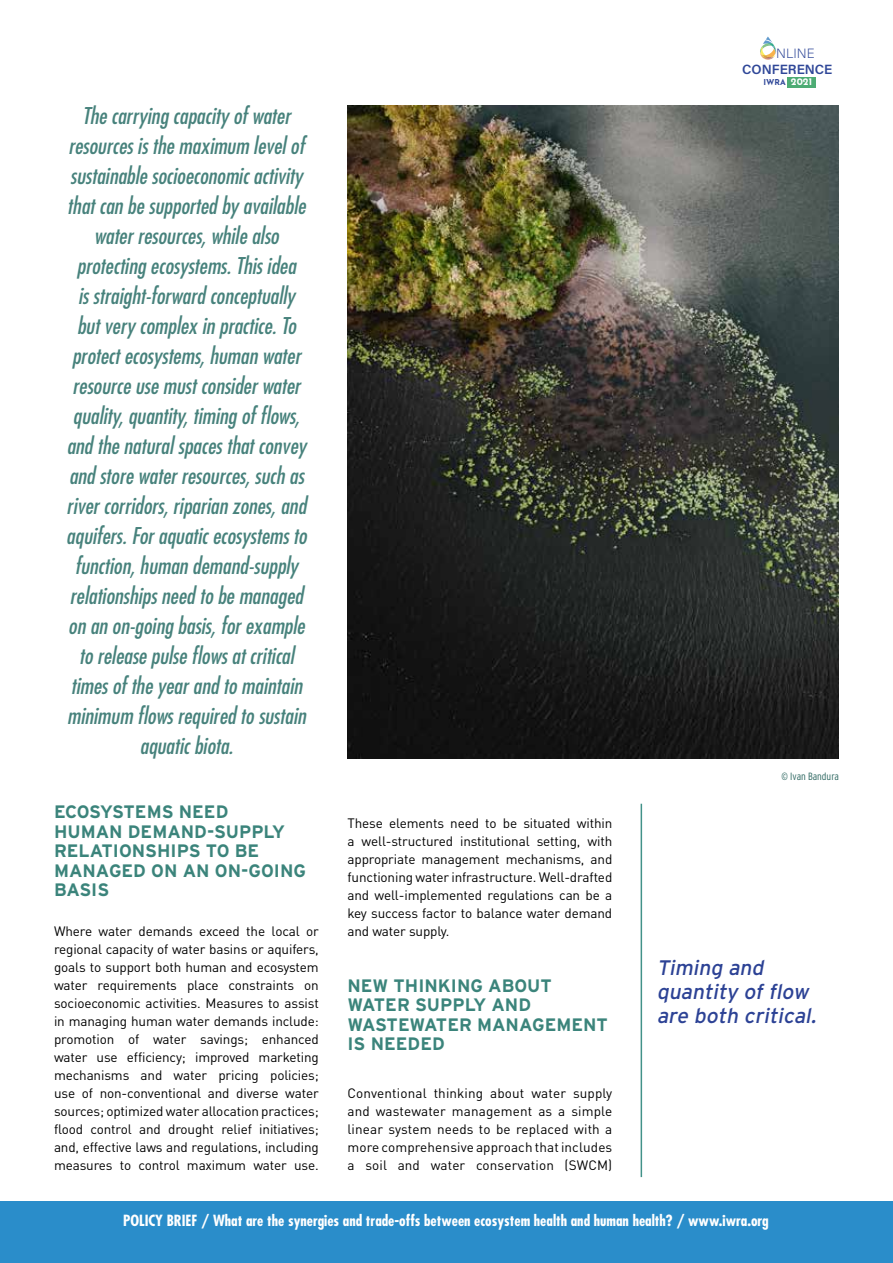
<style>
.page{position:relative;width:893px;height:1263px;background:#fff}
.page>*{position:absolute;margin:0;border:0;box-sizing:border-box;transform-origin:0 0}
.t1{font:italic condensed 22.5px/30px "Futura";color:#47827c;text-align:center}
.t2{font:italic 21px/24px "Interstate";color:#2c4295}
.t3{font:700 18px/19.5px "Interstate";color:#3b847b}
.t4{font:700 condensed 15px "Futura";color:#fff}
.t5{font:13.5px/18px "DIN Pro";letter-spacing:-.01em;color:#000;text-align:justify}
.t6{font:600 13.35px "Acumin Pro";color:#2f4798}
.t7{font:200 13.35px "Acumin Pro";letter-spacing:.01em;color:#2f4798}
.t8{font:300 condensed 10.5px "Interstate";color:#2a655e}
.t9{font:700 8.1px "Josefin Sans";color:#2f4798}
.s1{font-size:9.9px;color:#fff}
</style>
<div class="page">
<div style="left:0;top:1201px;width:893px;height:62px;background:#2a8dca"></div>
<img style="left:347px;top:106px;width:492px;height:653px">
<hr style="left:641px;top:804px;width:1px;height:373px;background:#429289">
<svg style="left:760px;top:37px;width:17px;height:23px"></svg>
<div style="left:787px;top:77px;width:29px;height:10px;background:#4dac74"></div>
<p class="t1" style="left:66px;top:100px;width:247px">Thecarryingcapacity ofwater resourcesisthemaximum levelof sustainablesocioeconomicactivity thatcanbesupportedby available waterresources,whilealso protectingecosystems.Thisidea isstraight-forwardconceptually butvery complexinpractice.To protectecosystems,humanwater resourceusemustconsiderwater quality,quantity,timingofflows, andthenaturalspacesthatconvey andstorewaterresources,suchas rivercorridors,riparianzones,and aquifers.Foraquaticecosystemsto function,humandemand-supply relationshipsneedtobemanaged onanon-goingbasis,forexample toreleasepulseflowsatcritical timesoftheyearandtomaintain minimum flowsrequiredtosustain aquaticbiota.</p>
<h3 class="t3" style="left:54px;top:802px;width:254px">ECOSYSTEMS NEED<br>HUMAN DEMAND-SUPPLY<br>RELATIONSHIPS TO BE<br>MANAGED ON AN ON-GOING<br>BASIS</h3>
<p class="t5" style="left:54px;top:921px;width:266px">Where water demands exceed the local or regional capacity of water basins or aquifers, goals to support both human and ecosystem water requirements place constraints on socioeconomic activities. Measures to assist in managing human water demands include: promotion of water savings; enhanced water use efficiency; improved marketing mechanisms and water pricing policies; use of non-conventional and diverse water sources; optimized water allocation practices; flood control and drought relief initiatives; and, effective laws and regulations, including measures to control maximum water use.</p>
<p class="t5" style="left:347px;top:813px;width:266px">These elements need to be situated within a well-structured institutional setting, with appropriate management mechanisms, and functioning water infrastructure. Well-drafted and well-implemented regulations can be a key success factor to balance water demand and water supply.</p>
<h3 class="t3" style="left:347px;top:975px;width:262px">NEW THINKING ABOUT<br>WATER SUPPLY AND<br>WASTEWATER MANAGEMENT<br>IS NEEDED</h3>
<p class="t5" style="left:347px;top:1083px;width:266px">Conventional thinking about water supply and wastewater management as a simple linear system needs to be replaced with a more comprehensive approach that includes a soil and water conservation (SWCM)</p>
<p class="t7" style="left:776px;top:44px;width:40px">NLINE</p>
<p class="t6" style="left:742px;top:60px;width:92px">CONFERENCE</p>
<p class="t9" style="left:763px;top:75px;width:50px">IWRA <span class="s1">2021</span></p>
<p class="t8" style="left:781px;top:770px;width:59px">© Ivan Bandura</p>
<h2 class="t2" style="left:657px;top:955px;width:165px">Timing and quantity of flow are both critical.</h2>
<p class="t4" style="left:123px;top:1211px;width:647px">POLICY BRIEF / What are the synergies and trade-offs between ecosystem health and human health? / www.iwra.org</p>
</div>
